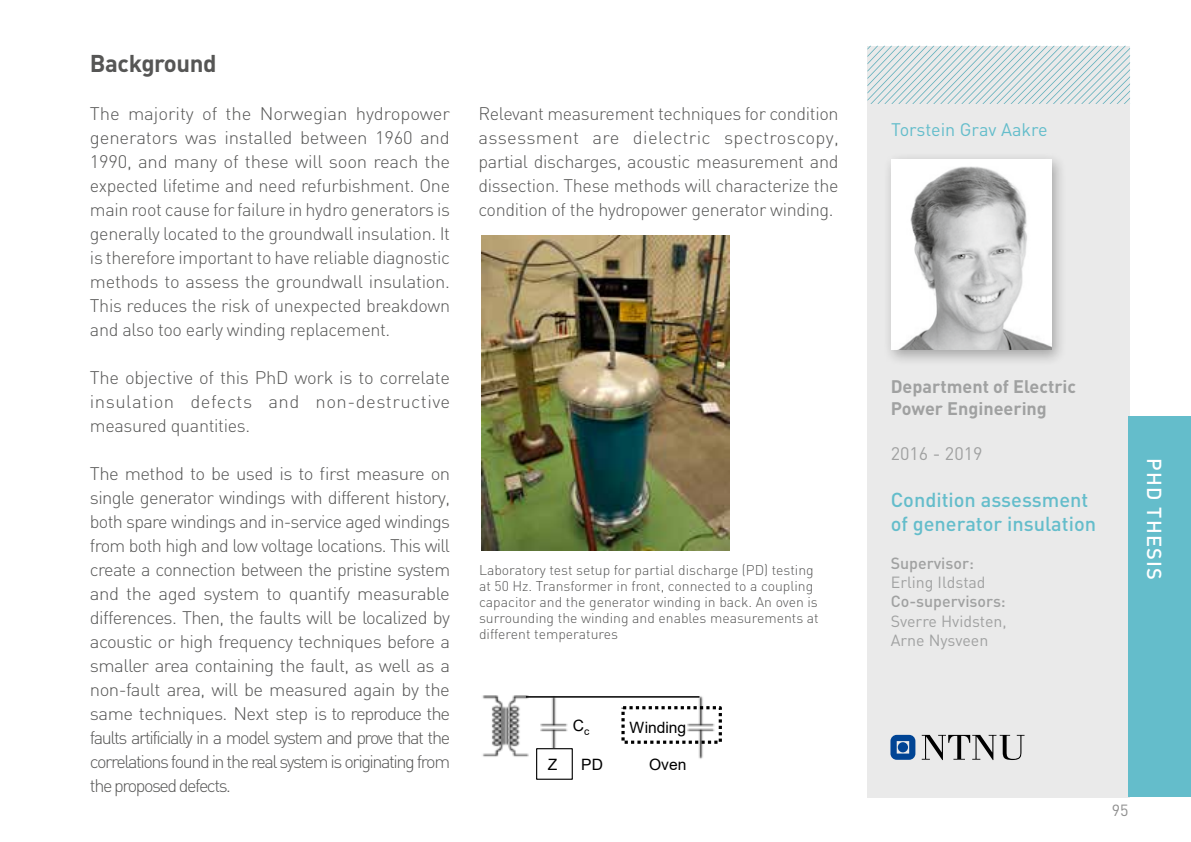
<style>
.page{position:relative;width:1191px;height:842px;background:#fff}
.page>*{position:absolute;margin:0;border:0;box-sizing:border-box;transform-origin:0 0}
.t1{font:700 24px "DIN";letter-spacing:-.02em;color:#565655}
.t2{font:500 20px/24px "DIN";color:#64bdcb}
.t3{font:500 20px "DIN";letter-spacing:.06em;color:#fff}
.t4{font:300 18px/24px "DIN";letter-spacing:-.02em;color:#565655;text-align:justify}
.t5{font:700 18px/22px "DIN";color:#a0a1a1}
.t6{font:18px "DIN";color:#64bdcb}
.t7{font:18px "DIN";color:#a0a1a1}
.t8{font:16px/19.2px "DIN";color:#a0a1a1}
.t9{font:500 16px "DIN";color:#a0a1a1}
.t10{font:16px "DIN";color:#8f8f8f}
.t11{font:15.6px "Arial";color:#000}
.t12{font:300 14px/16px "DIN";color:#565655}
</style>
<div class="page">
<div style="left:867px;top:46px;width:263px;height:751px;background:#eaeaea"></div>
<img style="left:482px;top:235px;width:247px;height:316px">
<svg style="left:867px;top:46px;width:263px;height:58px"></svg>
<svg style="left:890px;top:735px;width:25px;height:25px"></svg>
<div style="left:897px;top:742px;width:11px;height:10px;background:#004494;border-radius:50%"></div>
<svg style="left:921px;top:735px;width:103px;height:25px"></svg>
<div style="left:882px;top:152px;width:185px;height:214px;background:#000;opacity:.3"></div>
<img style="left:891px;top:159px;width:160px;height:191px">
<img style="left:482px;top:695px;width:47px;height:62px">
<img style="left:540px;top:698px;width:28px;height:50px">
<img style="left:687px;top:696px;width:28px;height:63px">
<hr style="left:526px;top:696px;width:173px;height:2px;background:#000">
<div style="left:536px;top:748px;width:37px;height:32px;border:1px solid #000"></div>
<div style="left:621px;top:706px;width:100px;height:38px;border:3px dashed #000"></div>
<div style="left:1128px;top:416px;width:63px;height:381px;background:#64bdcb"></div>
<h1 class="t1" style="left:90px;top:49px;width:128px">Background</h1>
<p class="t4" style="left:90px;top:102px;width:362px">The majority of the Norwegian hydropower generators was installed between 1960 and 1990, and many of these will soon reach the expected lifetime and need refurbishment. One main root cause for failure in hydro generators is generally located to the groundwall insulation. It is therefore important to have reliable diagnostic methods to assess the groundwall insulation.<br>This reduces the risk of unexpected breakdown and also too early winding replacement.</p>
<p class="t4" style="left:90px;top:366px;width:362px">The objective of this PhD work is to correlate insulation defects and non-destructive measured quantities.</p>
<p class="t4" style="left:90px;top:462px;width:362px">The method to be used is to first measure on single generator windings with different history, both spare windings and in-service aged windings from both high and low voltage locations. This will create a connection between the pristine system and the aged system to quantify measurable differences. Then, the faults will be localized by acoustic or high frequency techniques before a smaller area containing the fault, as well as a non-fault area, will be measured again by the same techniques. Next step is to reproduce the faults artificially in a model system and prove that the correlations found in the real system is originating from the proposed defects.</p>
<p class="t4" style="left:478px;top:102px;width:362px">Relevant measurement techniques for condition assessment are dielectric spectroscopy, partial discharges, acoustic measurement and dissection. These methods will characterize the condition of the hydropower generator winding.</p>
<p class="t12" style="left:479px;top:562px;width:341px">Laboratory test setup for partial discharge (PD) testing at 50 Hz. Transformer in front, connected to a coupling capacitor and the generator winding in back. An oven is surrounding the winding and enables measurements at different temperatures</p>
<p class="t11" style="left:573px;top:715px;width:18px">C<sub>c</sub></p>
<p class="t11" style="left:581px;top:753px;width:23px">PD</p>
<p class="t11" style="left:629px;top:716px;width:58px">Winding</p>
<p class="t11" style="left:548px;top:753px;width:11px">Z</p>
<p class="t11" style="left:649px;top:753px;width:39px">Oven</p>
<p class="t6" style="left:891px;top:118px;width:158px">Torstein Grav Aakre</p>
<p class="t5" style="left:890px;top:376px;width:187px">Department of Electric<br>Power Engineering</p>
<p class="t7" style="left:890px;top:443px;width:93px">2016 - 2019</p>
<p class="t2" style="left:890px;top:487px;width:207px">Condition assessment of generator insulation</p>
<p class="t9" style="left:890px;top:554px;width:85px">Supervisor:</p>
<p class="t8" style="left:890px;top:573px;width:96px">Erling Ildstad</p>
<p class="t9" style="left:890px;top:592px;width:117px">Co-supervisors:</p>
<p class="t8" style="left:890px;top:611px;width:117px">Sverre Hvidsten,<br>Arne Nysveen</p>
<p class="t3" style="left:1166px;top:458px;width:123px;rotate:90deg">PHD THESIS</p>
<p class="t10" style="left:1112px;top:801px;width:18px">95</p>
</div>
